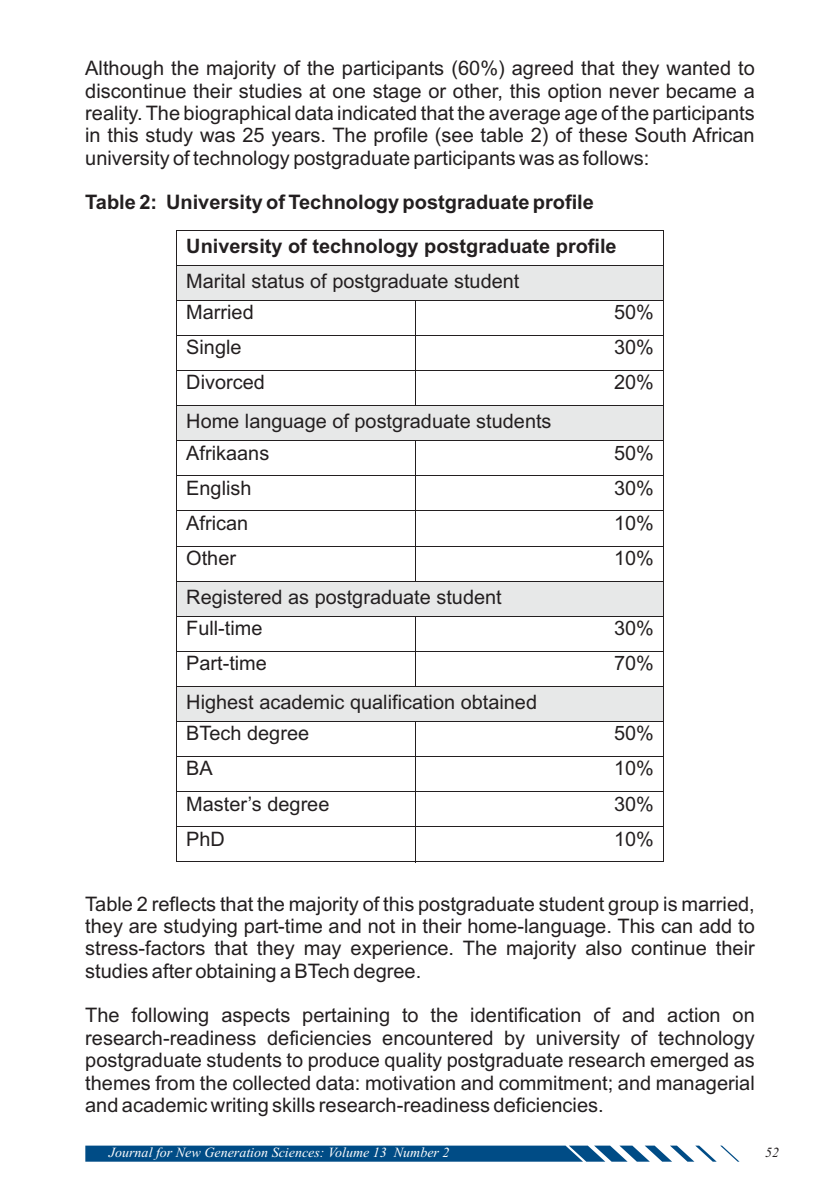
<style>
.page{position:relative;width:840px;height:1191px;background:#fff}
.page>*{position:absolute;margin:0;border:0;box-sizing:border-box;transform-origin:0 0}
.t1{font:20px/22.4px "Arial";color:#231f20;text-align:justify}
.t2{font:700 20px "Arial";color:#231f20}
.t3{font:19.8px/31.2px "Arial";color:#231f20}
.t4{font:700 19.8px "Arial";color:#231f20}
.t5{font:italic 14px "Times New Roman";color:#fff}
.t6{font:italic 14px "Times New Roman";color:#231f20}
</style>
<div class="page">
<svg style="left:85px;top:1145px;width:654px;height:16px;background:#2d6b9b"></svg>
<div style="left:177px;top:686px;width:485px;height:35px;background:#e7e8e8"></div>
<div style="left:177px;top:581px;width:485px;height:35px;background:#e7e8e8"></div>
<div style="left:177px;top:405px;width:485px;height:36px;background:#e7e8e8"></div>
<div style="left:177px;top:265px;width:485px;height:35px;background:#e7e8e8"></div>
<hr style="left:177px;top:230px;width:485px;height:1px;background:#231f20">
<hr style="left:176px;top:230px;width:1px;height:632px;background:#231f20">
<hr style="left:662px;top:230px;width:1px;height:632px;background:#231f20">
<hr style="left:177px;top:265px;width:485px;height:1px;background:#231f20">
<hr style="left:177px;top:300px;width:486px;height:1px;background:#231f20">
<hr style="left:414px;top:301px;width:1px;height:105px;background:#231f20">
<hr style="left:177px;top:335px;width:486px;height:1px;background:#231f20">
<hr style="left:177px;top:370px;width:486px;height:1px;background:#231f20">
<hr style="left:177px;top:405px;width:486px;height:1px;background:#231f20">
<hr style="left:177px;top:440px;width:486px;height:1px;background:#231f20">
<hr style="left:414px;top:441px;width:1px;height:140px;background:#231f20">
<hr style="left:177px;top:475px;width:486px;height:1px;background:#231f20">
<hr style="left:177px;top:510px;width:486px;height:1px;background:#231f20">
<hr style="left:177px;top:545px;width:486px;height:1px;background:#231f20">
<hr style="left:177px;top:580px;width:486px;height:1px;background:#231f20">
<hr style="left:177px;top:615px;width:486px;height:1px;background:#231f20">
<hr style="left:414px;top:616px;width:1px;height:71px;background:#231f20">
<hr style="left:177px;top:651px;width:486px;height:1px;background:#231f20">
<hr style="left:177px;top:686px;width:486px;height:1px;background:#231f20">
<hr style="left:177px;top:721px;width:486px;height:1px;background:#231f20">
<hr style="left:414px;top:722px;width:1px;height:140px;background:#231f20">
<hr style="left:177px;top:756px;width:486px;height:1px;background:#231f20">
<hr style="left:177px;top:791px;width:486px;height:1px;background:#231f20">
<hr style="left:177px;top:826px;width:486px;height:1px;background:#231f20">
<hr style="left:177px;top:861px;width:486px;height:1px;background:#231f20">
<p class="t1" style="left:85px;top:59px;width:670px">Although the majority of the participants (60%) agreed that they wanted to discontinue their studies at one stage or other, this option never became a reality. The biographical data indicated that the average age of the participants in this study was 25 years. The profile (see table 2) of these South African university of technology postgraduate participants was as follows:</p>
<p class="t2" style="left:85px;top:195px;width:510px">Table 2: University of Technology postgraduate profile</p>
<p class="t4" style="left:186px;top:239px;width:431px">University of technology postgraduate profile</p>
<p class="t3" style="left:186px;top:267px;width:334px">Marital status of postgraduate student<br>Married</p>
<p class="t3" style="left:613px;top:298px;width:41px">50%</p>
<p class="t3" style="left:186px;top:333px;width:57px">Single</p>
<p class="t3" style="left:613px;top:333px;width:41px">30%</p>
<p class="t3" style="left:186px;top:368px;width:80px">Divorced</p>
<p class="t3" style="left:613px;top:368px;width:41px">20%</p>
<p class="t3" style="left:186px;top:407px;width:366px">Home language of postgraduate students<br>Afrikaans</p>
<p class="t3" style="left:613px;top:439px;width:41px">50%</p>
<p class="t3" style="left:186px;top:474px;width:67px">English</p>
<p class="t3" style="left:613px;top:474px;width:41px">30%</p>
<p class="t3" style="left:186px;top:509px;width:63px">African</p>
<p class="t3" style="left:613px;top:509px;width:41px">10%</p>
<p class="t3" style="left:186px;top:544px;width:51px">Other</p>
<p class="t3" style="left:613px;top:544px;width:41px">10%</p>
<p class="t3" style="left:186px;top:582px;width:317px">Registered as postgraduate student<br>Full-time</p>
<p class="t3" style="left:613px;top:614px;width:41px">30%</p>
<p class="t3" style="left:186px;top:649px;width:82px">Part-time</p>
<p class="t3" style="left:613px;top:649px;width:41px">70%</p>
<p class="t3" style="left:186px;top:688px;width:352px">Highest academic qualification obtained<br>BTech degree</p>
<p class="t3" style="left:613px;top:719px;width:41px">50%</p>
<p class="t3" style="left:186px;top:754px;width:28px">BA</p>
<p class="t3" style="left:613px;top:754px;width:41px">10%</p>
<p class="t3" style="left:186px;top:790px;width:144px">Master’s degree</p>
<p class="t3" style="left:613px;top:790px;width:41px">30%</p>
<p class="t3" style="left:186px;top:825px;width:40px">PhD</p>
<p class="t3" style="left:613px;top:825px;width:41px">10%</p>
<p class="t1" style="left:85px;top:894px;width:670px">Table 2 reflects that the majority of this postgraduate student group is married, they are studying part-time and not in their home-language. This can add to stress-factors that they may experience. The majority also continue their studies after obtaining a BTech degree.</p>
<p class="t1" style="left:85px;top:1006px;width:670px">The following aspects pertaining to the identification of and action on research-readiness deficiencies encountered by university of technology postgraduate students to produce quality postgraduate research emerged as themes from the collected data: motivation and commitment; and managerial and academic writing skills research-readiness deficiencies.</p>
<p class="t5" style="left:109px;top:1147px;width:342px">Journal for New Generation Sciences: Volume 13 Number 2</p>
<p class="t6" style="left:764px;top:1147px;width:15px">52</p>
</div>
